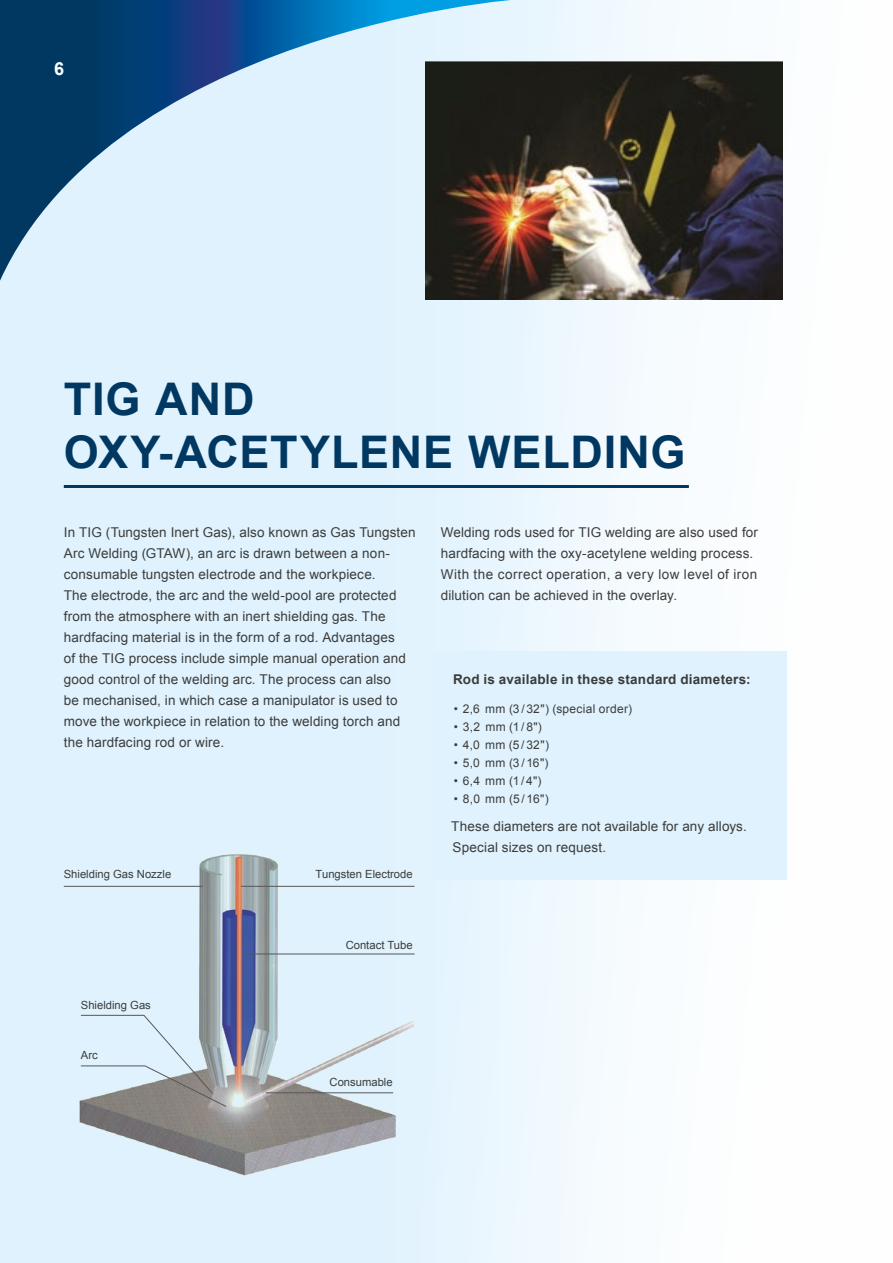
<style>
.page{position:relative;width:893px;height:1263px;background:#fff}
.page>*{position:absolute;margin:0;border:0;box-sizing:border-box;transform-origin:0 0}
.t1{font:700 45px/52.5px "Arial";letter-spacing:.02em;color:#003862}
.t2{font:700 18px "Arial";color:#fff}
.t3{font:13.5px/21px "Arial";letter-spacing:.01em;color:#3c3c3b}
.t4{font:700 13.5px "Arial";letter-spacing:.02em;color:#3c3c3b}
.t5{font:12px "Arial";letter-spacing:.02em;color:#3c3c3b}
.t6{font:11.25px "Arial";color:#3c3c3b}
</style>
<div class="page">
<div style="left:0;top:0;width:893px;height:1263px;background:linear-gradient(to right,#d7effd,#fefefe)"></div>
<svg style="left:0;top:0;width:538px;height:318px;background:#9dbdd5"></svg>
<img style="left:425px;top:62px;width:357px;height:238px">
<img style="left:75px;top:848px;width:339px;height:330px">
<svg style="left:80px;top:1014px;width:147px;height:93px;background:#c0ccd2"></svg>
<hr style="left:64px;top:886px;width:138px;height:1px;background:#575756">
<hr style="left:241px;top:886px;width:174px;height:1px;background:#575756">
<hr style="left:248px;top:954px;width:167px;height:1px;background:#575756">
<hr style="left:266px;top:1092px;width:127px;height:1px;background:#575756">
<hr style="left:64px;top:485px;width:625px;height:3px;background:#003862">
<div style="left:431px;top:652px;width:356px;height:228px;background:#dff2fd"></div>
<h2 class="t2" style="left:54px;top:57px;width:12px">6</h2>
<h1 class="t1" style="left:64px;top:375px;width:623px">TIG AND<br>OXY-ACETYLENE WELDING</h1>
<p class="t3" style="left:64px;top:522px;width:353px">In TIG (Tungsten Inert Gas), also known as Gas Tungsten Arc Welding (GTAW), an arc is drawn between a non&shy;consumable tungsten electrode and the workpiece.<br>The electrode, the arc and the weld-pool are protected from the atmosphere with an inert shielding gas. The hardfacing material is in the form of a rod. Advantages<br>of the TIG process include simple manual operation and good control of the welding arc. The process can also<br>be mechanised, in which case a manipulator is used to move the workpiece in relation to the welding torch and the hardfacing rod or wire.</p>
<p class="t3" style="left:441px;top:522px;width:319px">Welding rods used for TIG welding are also used for hardfacing with the oxy-acetylene welding process.<br>With the correct operation, a very low level of iron dilution can be achieved in the overlay.</p>
<p class="t4" style="left:453px;top:670px;width:299px">Rod is available in these standard diameters:</p>
<p class="t5" style="left:454px;top:700px;width:180px">• 2,6 mm (3 / 32") (special order)</p>
<p class="t5" style="left:454px;top:718px;width:90px">• 3,2 mm (1/8")</p>
<p class="t5" style="left:454px;top:736px;width:97px">• 4,0 mm (5 / 32")</p>
<p class="t5" style="left:454px;top:754px;width:96px">• 5,0 mm (3 / 16")</p>
<p class="t5" style="left:454px;top:772px;width:89px">• 6,4 mm (1 / 4")</p>
<p class="t5" style="left:454px;top:790px;width:96px">• 8,0 mm (5 / 16")</p>
<p class="t3" style="left:451px;top:816px;width:297px">These diameters are not available for any alloys.<br>Special sizes on request.</p>
<p class="t6" style="left:64px;top:867px;width:109px">Shielding Gas Nozzle</p>
<p class="t6" style="left:316px;top:867px;width:99px">Tungsten Electrode</p>
<p class="t6" style="left:81px;top:997px;width:72px">Shielding Gas</p>
<p class="t6" style="left:81px;top:1048px;width:18px">Arc</p>
<p class="t6" style="left:346px;top:938px;width:68px">Contact Tube</p>
<p class="t6" style="left:330px;top:1075px;width:65px">Consumable</p>
</div>
